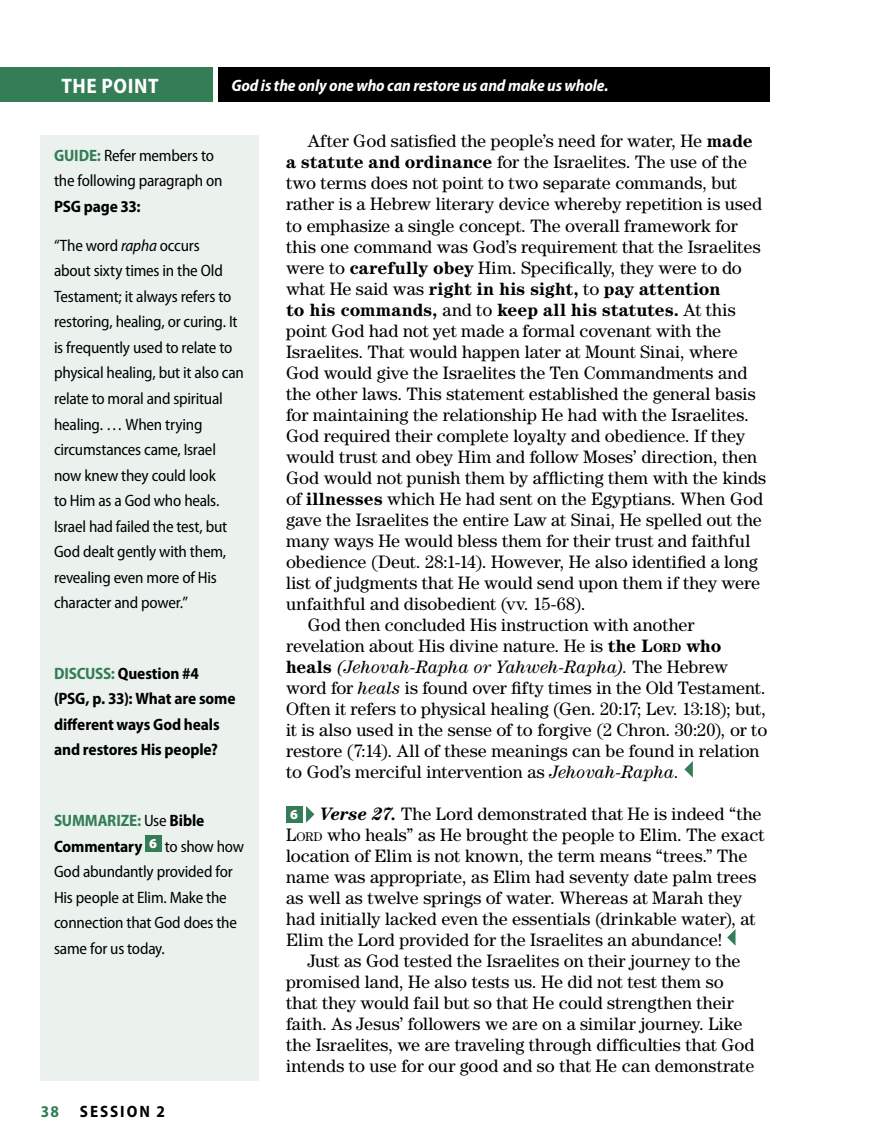
<style>
.page{position:relative;width:878px;height:1148px;background:#fff}
.page>*{position:absolute;margin:0;border:0;box-sizing:border-box;transform-origin:0 0}
.t1{font:700 semi-condensed 21px "Myriad Pro";letter-spacing:.025em;color:#fff}
.t2{font:18px/21px "Century Std";color:#000}
.t3{font:700 18px "Century Std";letter-spacing:.01em;color:#000}
.t4{font:italic 18px "Century Std";letter-spacing:.01em;color:#000}
.t5{font:semi-condensed 16.5px/25.5px "Myriad Pro";letter-spacing:-.015em;color:#000}
.t6{font:700 semi-condensed 16.5px/25.5px "Myriad Pro";letter-spacing:-.005em;color:#000}
.t7{font:italic 700 semi-condensed 16.5px "Myriad Pro";letter-spacing:-.005em;color:#fff}
.t8{font:700 semi-condensed 16.5px "Myriad Pro";color:#357d57}
.s1{font-weight:700}
.s2{font-weight:400}
.s3{font-weight:700;font-size:12.6px}
.s4{font-weight:700;font-style:normal}
.s5{font-style:normal}
.s6{font-style:italic}
.s7{font-family:"Myriad Pro";font-weight:900;font-size:13.8px;color:#fff}
.s8{font-weight:700;font-style:italic}
.s9{font-size:12.6px}
.s10{font-weight:700;color:#357d57}
.s11{color:#357d57}
</style>
<div class="page">
<div style="left:0;top:68px;width:213px;height:34px;background:#357d57"></div>
<div style="left:218px;top:68px;width:552px;height:34px;background:#000"></div>
<svg style="left:684px;top:762px;width:8px;height:15px"></svg>
<div style="left:286px;top:806px;width:17px;height:16px;background:#357d57"></div>
<svg style="left:306px;top:806px;width:8px;height:16px"></svg>
<svg style="left:727px;top:929px;width:8px;height:16px"></svg>
<div style="left:40px;top:135px;width:219px;height:945px;background:#ebf2ee"></div>
<div style="left:145px;top:835px;width:17px;height:17px;background:#357d57"></div>
<p class="t1" style="left:62px;top:74px;width:98px">THE POINT</p>
<p class="t7" style="left:231px;top:76px;width:378px">God is the only one who can restore us and make us whole.</p>
<p class="t2" style="left:308px;top:130px;width:447px">After God satisfied the people’s need for water, He <span class="s1">made</span></p>
<p class="t2" style="left:286px;top:151px;width:462px"><span class="s1">a statute and ordinance</span> for the Israelites. The use of the</p>
<p class="t2" style="left:286px;top:172px;width:452px">two terms does not point to two separate commands, but</p>
<p class="t2" style="left:286px;top:193px;width:477px">rather is a Hebrew literary device whereby repetition is used</p>
<p class="t2" style="left:286px;top:214px;width:453px">to emphasize a single concept. The overall framework for</p>
<p class="t2" style="left:286px;top:235px;width:476px">this one command was God’s requirement that the Israelites</p>
<p class="t2" style="left:286px;top:256px;width:457px">were to <span class="s1">carefully obey</span> Him. Specifically, they were to do</p>
<p class="t3" style="left:286px;top:278px;width:436px"><span class="s2">what He said was</span> right in his sight, <span class="s2">to</span> pay attention</p>
<p class="t3" style="left:286px;top:299px;width:451px">to his commands, <span class="s2">and to</span> keep all his statutes. <span class="s2">At this</span></p>
<p class="t2" style="left:286px;top:319px;width:436px">point God had not yet made a formal covenant with the</p>
<p class="t2" style="left:286px;top:340px;width:453px">Israelites. That would happen later at Mount Sinai, where</p>
<p class="t2" style="left:286px;top:361px;width:463px">God would give the Israelites the Ten Commandments and</p>
<p class="t2" style="left:286px;top:383px;width:471px">the other laws. This statement established the general basis</p>
<p class="t2" style="left:286px;top:404px;width:464px">for maintaining the relationship He had with the Israelites.</p>
<p class="t2" style="left:286px;top:425px;width:460px">God required their complete loyalty and obedience. If they</p>
<p class="t2" style="left:286px;top:446px;width:472px">would trust and obey Him and follow Moses’ direction, then</p>
<p class="t2" style="left:286px;top:467px;width:481px">God would not punish them by afflicting them with the kinds</p>
<p class="t2" style="left:286px;top:488px;width:478px">of <span class="s1">illnesses</span> which He had sent on the Egyptians. When God</p>
<p class="t2" style="left:286px;top:509px;width:477px">gave the Israelites the entire Law at Sinai, He spelled out the</p>
<p class="t2" style="left:286px;top:530px;width:466px">many ways He would bless them for their trust and faithful</p>
<p class="t2" style="left:286px;top:551px;width:473px">obedience (Deut. 28:1‑14). However, He also identified a long</p>
<p class="t2" style="left:286px;top:572px;width:475px">list of judgments that He would send upon them if they were</p>
<p class="t2" style="left:286px;top:593px;width:301px">unfaithful and disobedient (vv. 15‑68).</p>
<p class="t2" style="left:307px;top:614px;width:388px">God then concluded His instruction with another</p>
<p class="t2" style="left:286px;top:635px;width:437px">revelation about His divine nature. He is <span class="s1">the L</span><span class="s3">ord</span> <span class="s1">who</span></p>
<p class="t4" style="left:286px;top:656px;width:443px"><span class="s4">heals</span> (Jehovah-Rapha or Yahweh-Rapha). <span class="s5">The Hebrew</span></p>
<p class="t2" style="left:286px;top:676px;width:481px">word for <span class="s6">heals</span> is found over fifty times in the Old Testament.</p>
<p class="t2" style="left:286px;top:697px;width:481px">Often it refers to physical healing (Gen. 20:17; Lev. 13:18); but,</p>
<p class="t2" style="left:286px;top:718px;width:483px">it is also used in the sense of to forgive (2 Chron. 30:20), or to</p>
<p class="t2" style="left:286px;top:739px;width:475px">restore (7:14). All of these meanings can be found in relation</p>
<p class="t2" style="left:286px;top:760px;width:395px">to God’s merciful intervention as <span class="s6">Jehovah-Rapha.</span></p>
<p class="t2" style="left:286px;top:802px;width:480px"><span class="s7">6</span> <span class="s8">Verse 27.</span> The Lord demonstrated that He is indeed “the L<span class="s9">ord</span> who heals” as He brought the people to Elim. The exact location of Elim is not known, the term means “trees.” The name was appropriate, as Elim had seventy date palm trees as well as twelve springs of water. Whereas at Marah they had initially lacked even the essentials (drinkable water), at Elim the Lord provided for the Israelites an abundance!</p>
<p class="t2" style="left:286px;top:949px;width:470px;text-indent:22px">Just as God tested the Israelites on their journey to the promised land, He also tests us. He did not test them so that they would fail but so that He could strengthen their faith. As Jesus’ followers we are on a similar journey. Like the Israelites, we are traveling through difficulties that God intends to use for our good and so that He can demonstrate</p>
<p class="t5" style="left:54px;top:143px;width:170px"><span class="s10">GUIDE:</span> Refer members to the following paragraph on</p>
<p class="t6" style="left:54px;top:194px;width:88px">PSG page 33:</p>
<p class="t5" style="left:54px;top:233px;width:191px">“The word <span class="s6">rapha</span> occurs<br>about sixty times in the Old<br>Testament; it always refers to restoring, healing, or curing. It is frequently used to relate to physical healing, but it also can relate to moral and spiritual healing. … When trying circumstances came, Israel now knew they could look<br>to Him as a God who heals.<br>Israel had failed the test, but<br>God dealt gently with them, revealing even more of His character and power.”</p>
<p class="t6" style="left:54px;top:661px;width:183px"><span class="s11">DISCUSS:</span> Question #4 (PSG, p. 33): What are some different ways God heals and restores His people?</p>
<p class="t5" style="left:54px;top:808px;width:192px"><span class="s10">SUMMARIZE:</span> Use <span class="s1">Bible<br>Commentary</span> <sup>6</sup> to show how<br>God abundantly provided for<br>His people at Elim. Make the connection that God does the same for us today.</p>
<p class="t8" style="left:40px;top:1102px;width:20px">38</p>
<p class="t6" style="left:80px;top:1099px;width:87px">Session 2</p>
</div>
